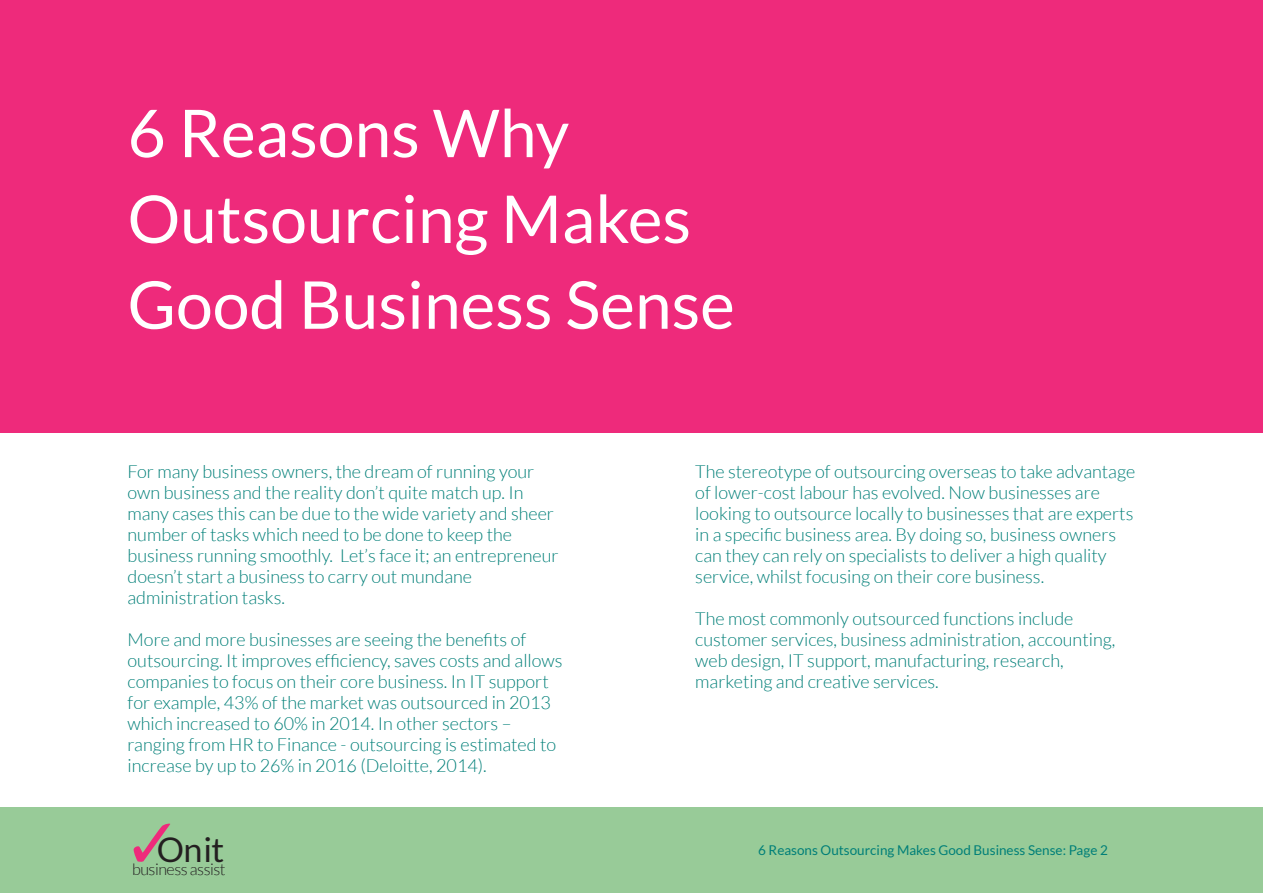
<style>
.page{position:relative;width:1263px;height:893px;background:#fff}
.page>*{position:absolute;margin:0;border:0;box-sizing:border-box;transform-origin:0 0}
.t1{font:66px/85.8px "Lato";color:#fff}
.t2{font:33.9px "Lato";color:#231f20}
.t3{font:300 18px/21px "Lato";color:#007f78}
.t4{font:300 16.05px "Lato";letter-spacing:-.03em;color:#231f20}
.t5{font:13.5px "Lato";color:#007f78}
</style>
<div class="page">
<div style="left:0;top:808px;width:1263px;height:85px;background:#98cb98"></div>
<svg style="left:134px;top:823px;width:37px;height:39px"></svg>
<div style="left:0;top:1px;width:1263px;height:432px;background:#ee2a7b"></div>
<h1 class="t1" style="left:128px;top:90px;width:609px">6 Reasons Why<br>Outsourcing Makes<br>Good Business Sense</h1>
<p class="t3" style="left:128px;top:461px;width:433px">For many business owners, the dream of running your own business and the reality don’t quite match up. In many cases this can be due to the wide variety and sheer number of tasks which need to be done to keep the business running smoothly. Let’s face it; an entrepreneur doesn’t start a business to carry out mundane administration tasks.</p>
<p class="t3" style="left:128px;top:629px;width:437px">More and more businesses are seeing the benefits of outsourcing. It improves efficiency, saves costs and allows companies to focus on their core business. In IT support for example, 43% of the market was outsourced in 2013 which increased to 60% in 2014. In other sectors – ranging from HR to Finance - outsourcing is estimated to increase by up to 26% in 2016 (Deloitte, 2014).</p>
<h2 class="t2" style="left:157px;top:830px;width:69px">Onit</h2>
<p class="t4" style="left:132px;top:861px;width:95px">business assist</p>
<p class="t3" style="left:695px;top:461px;width:441px">The stereotype of outsourcing overseas to take advantage of lower-cost labour has evolved. Now businesses are looking to outsource locally to businesses that are experts in a specific business area. By doing so, business owners can they can rely on specialists to deliver a high quality service, whilst focusing on their core business.</p>
<p class="t3" style="left:695px;top:608px;width:422px">The most commonly outsourced functions include customer services, business administration, accounting, web design, IT support, manufacturing, research, marketing and creative services.</p>
<p class="t5" style="left:758px;top:843px;width:351px">6 Reasons Outsourcing Makes Good Business Sense: Page 2</p>
</div>
